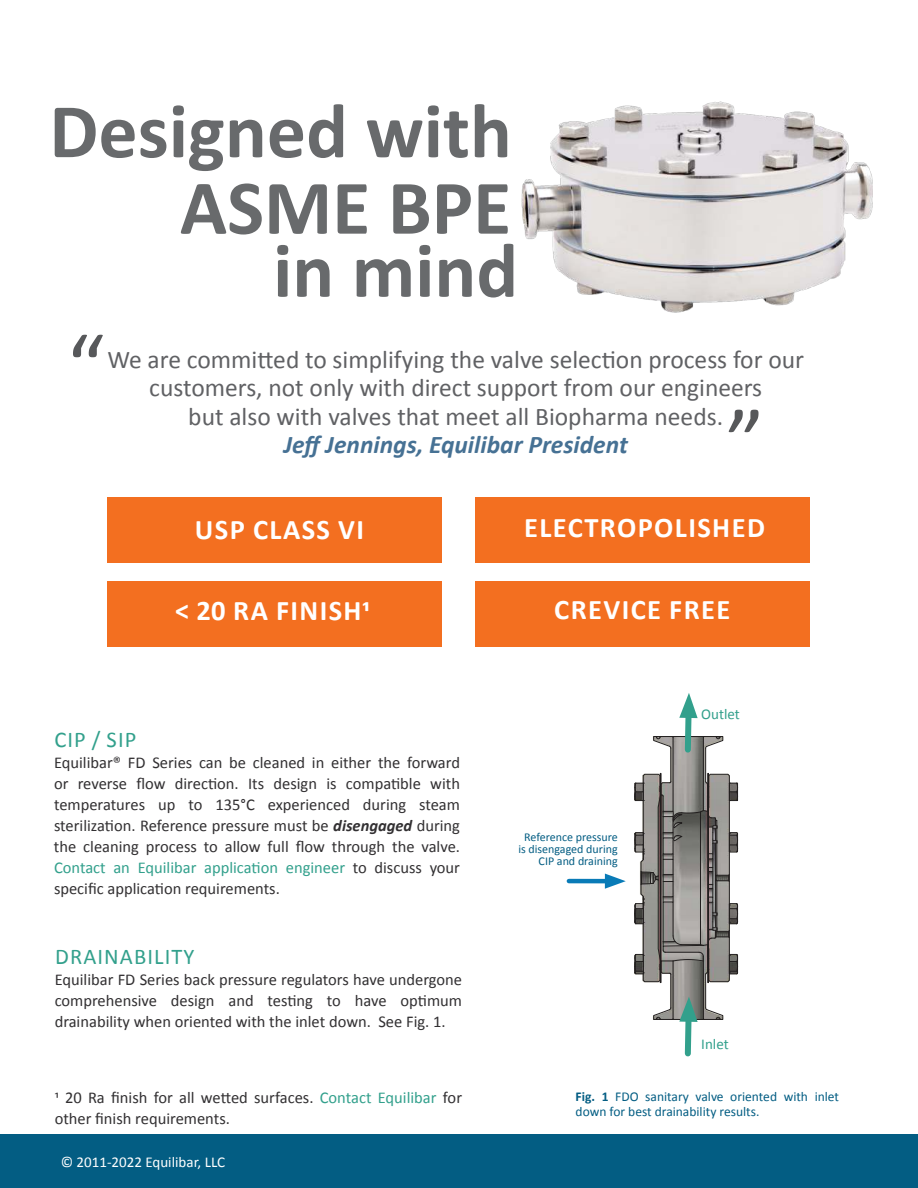
<style>
.page{position:relative;width:918px;height:1188px;background:#fff}
.page>*{position:absolute;margin:0;border:0;box-sizing:border-box;transform-origin:0 0}
.t1{font:90px "Calibri";color:#57585a}
.t2{font:700 78px/76.5px "Calibri";color:#686a6c;text-align:right}
.t3{font:700 28.5px "Calibri";letter-spacing:.05em;color:#fff}
.t4{font:25.5px/28.5px "Calibri";color:#606164;text-align:center}
.t5{font:italic 700 25.5px "Calibri";color:#467194}
.t6{font:22.5px "Calibri";letter-spacing:.05em;color:#32a08c}
.t7{font:16.5px/21px "Calibri";color:#323032;text-align:justify}
.t8{font:15px "Calibri";color:#fff}
.t9{font:15px "Calibri";color:#32a08c}
.t10{font:13.5px/15px "Calibri";color:#035d83}
.t11{font:12px/12px "Calibri";color:#035d83;text-align:right}
.s1{font-weight:700;font-style:italic}
.s2{color:#32a08c}
.s3{font-weight:700}
</style>
<div class="page">
<div style="left:0;top:1134px;width:918px;height:54px;background:#035d83"></div>
<div style="left:108px;top:497px;width:334px;height:65px;background:#f36f20"></div>
<div style="left:476px;top:581px;width:334px;height:65px;background:#f36f20"></div>
<div style="left:476px;top:497px;width:334px;height:65px;background:#f36f20"></div>
<div style="left:108px;top:581px;width:334px;height:65px;background:#f36f20"></div>
<img style="left:521px;top:101px;width:352px;height:212px">
<hr style="left:569px;top:879px;width:44px;height:4px;background:#097bb7">
<svg style="left:605px;top:693px;width:134px;height:364px"></svg>
<h2 class="t2" style="left:49px;top:98px;width:464px">Designed with<br>ASME BPE</h2>
<h2 class="t2" style="left:273px;top:237px;width:247px">in mind</h2>
<h1 class="t1" style="left:67px;top:332px;width:39px">“</h1>
<h3 class="t4" style="left:107px;top:345px;width:698px">We are committed to simplifying the valve selection process for our customers, not only with direct support from our engineers<br>but also with valves that meet all Biopharma needs.</h3>
<h3 class="t5" style="left:284px;top:429px;width:346px">Jeff Jennings, Equilibar President</h3>
<h1 class="t1" style="left:727px;top:407px;width:39px">”</h1>
<h3 class="t3" style="left:195px;top:518px;width:171px">USP CLASS VI</h3>
<h3 class="t3" style="left:175px;top:599px;width:196px">&lt; 20 RA FINISH1</h3>
<h3 class="t6" style="left:54px;top:730px;width:83px">CIP / SIP</h3>
<p class="t7" style="left:54px;top:753px;width:408px">Equilibar® FD Series can be cleaned in either the forward or reverse flow direction. Its design is compatible with temperatures up to 135°C experienced during steam sterilization. Reference pressure must be <span class="s1">disengaged</span> during the cleaning process to allow full flow through the valve.<br><span class="s2">Contact an Equilibar application engineer</span> to discuss your specific application requirements.</p>
<h3 class="t6" style="left:55px;top:948px;width:141px">DRAINABILITY</h3>
<p class="t7" style="left:55px;top:970px;width:409px">Equilibar FD Series back pressure regulators have undergone comprehensive design and testing to have optimum drainability when oriented with the inlet down. See Fig. 1.</p>
<h3 class="t3" style="left:524px;top:516px;width:242px">ELECTROPOLISHED</h3>
<h3 class="t3" style="left:554px;top:599px;width:178px">CREVICE FREE</h3>
<p class="t11" style="left:518px;top:831px;width:101px">Reference pressure is disengaged during<br>CIP and draining</p>
<p class="t9" style="left:701px;top:709px;width:40px">Outlet</p>
<p class="t9" style="left:701px;top:1038px;width:29px">Inlet</p>
<p class="t7" style="left:55px;top:1087px;width:409px">1 20 Ra finish for all wetted surfaces. <span class="s2">Contact Equilibar</span> for other finish requirements.</p>
<p class="t10" style="left:576px;top:1090px;width:265px"><span class="s3">Fig. 1</span> FDO sanitary valve oriented with inlet down for best drainability results.</p>
<p class="t8" style="left:61px;top:1157px;width:166px">© 2011-2022 Equilibar, LLC</p>
</div>
